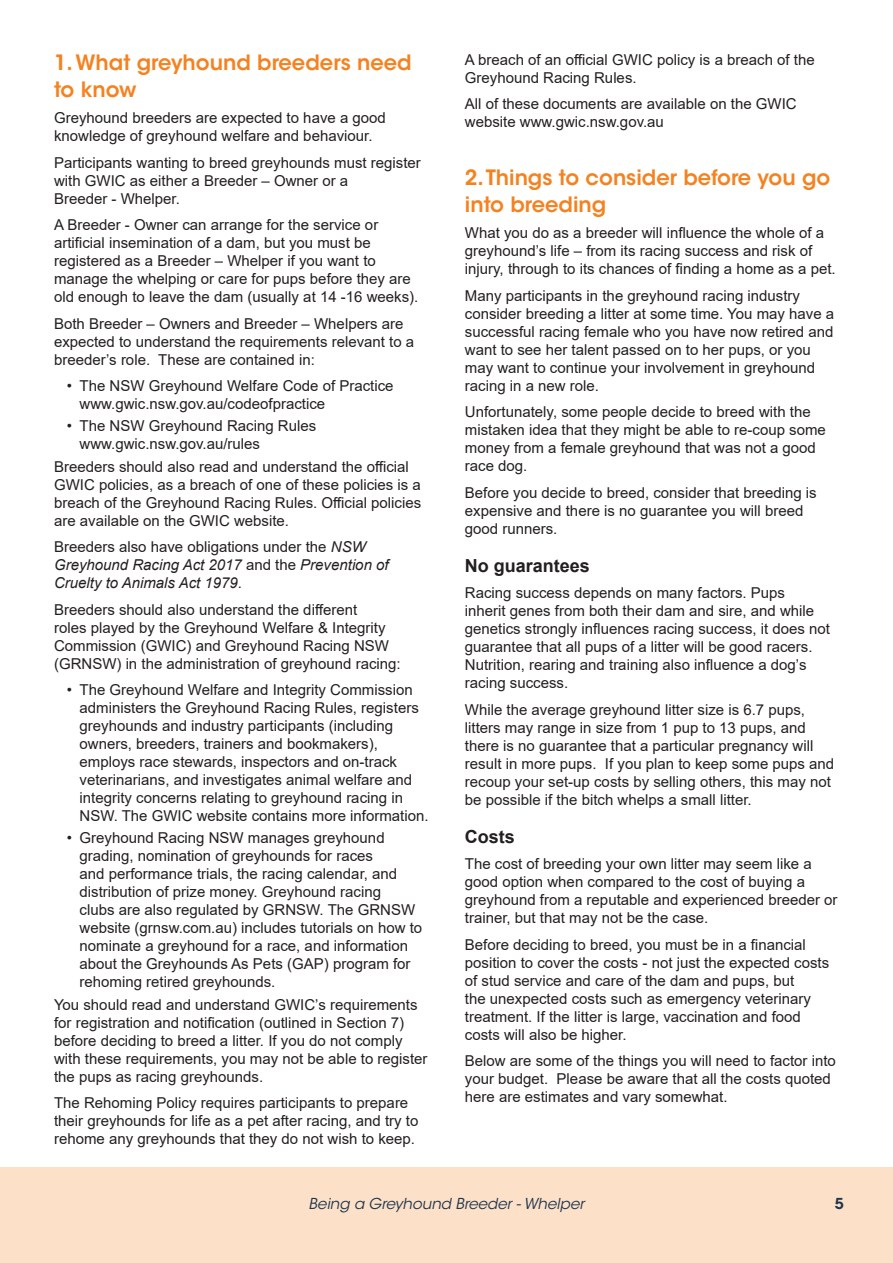
<style>
.page{position:relative;width:893px;height:1263px;background:#fff}
.page>*{position:absolute;margin:0;border:0;box-sizing:border-box;transform-origin:0 0}
.t1{font:600 21px/27px "ITC Avant Garde Std";color:#f58220}
.t2{font:700 18px "Arial";color:#231f20}
.t3{font:15px/18px "Arial";color:#231f20}
.t4{font:italic 15px/18px "Arial";color:#231f20}
.t5{font:italic 15px "ITC Avant Garde Std";color:#1e354e}
.t6{font:600 15px "ITC Avant Garde Std";color:#1e354e}
.s1{font-style:normal}
</style>
<div class="page">
<div style="left:0;top:1167px;width:893px;height:96px;background:#fce0c7"></div>
<p class="t1" style="left:54px;top:48px;width:359px">1. What greyhound breeders need to know</p>
<p class="t3" style="left:54px;top:109px;width:333px">Greyhound breeders are expected to have a good knowledge of greyhound welfare and behaviour.</p>
<p class="t3" style="left:54px;top:153px;width:368px">Participants wanting to breed greyhounds must register with GWIC as either a Breeder – Owner or a<br>Breeder - Whelper.</p>
<p class="t3" style="left:54px;top:216px;width:366px">A Breeder - Owner can arrange for the service or artificial insemination of a dam, but you must be registered as a Breeder – Whelper if you want to manage the whelping or care for pups before they are old enough to leave the dam (usually at 14 -16 weeks).</p>
<p class="t3" style="left:54px;top:314px;width:362px">Both Breeder – Owners and Breeder – Whelpers are expected to understand the requirements relevant to a breeder’s role. These are contained in:</p>
<p class="t3" style="left:80px;top:377px;width:316px;text-indent:-13px">• The NSW Greyhound Welfare Code of Practice www.gwic.nsw.gov.au/codeofpractice</p>
<p class="t3" style="left:80px;top:417px;width:238px;text-indent:-13px">• The NSW Greyhound Racing Rules www.gwic.nsw.gov.au/rules</p>
<p class="t3" style="left:54px;top:457px;width:369px">Breeders should also read and understand the official GWIC policies, as a breach of one of these policies is a breach of the Greyhound Racing Rules. Official policies are available on the GWIC website.</p>
<p class="t4" style="left:54px;top:538px;width:336px"><span class="s1">Breeders also have obligations under the</span> NSW<br>Greyhound Racing Act 2017 <span class="s1">and the</span> Prevention of<br>Cruelty to Animals Act 1979<span class="s1">.</span></p>
<p class="t3" style="left:54px;top:600px;width:348px">Breeders should also understand the different<br>roles played by the Greyhound Welfare &amp; Integrity Commission (GWIC) and Greyhound Racing NSW (GRNSW) in the administration of greyhound racing:</p>
<p class="t3" style="left:80px;top:681px;width:350px;text-indent:-13px">• The Greyhound Welfare and Integrity Commission administers the Greyhound Racing Rules, registers greyhounds and industry participants (including owners, breeders, trainers and bookmakers), employs race stewards, inspectors and on-track veterinarians, and investigates animal welfare and integrity concerns relating to greyhound racing in NSW. The GWIC website contains more information.</p>
<p class="t3" style="left:80px;top:829px;width:344px;text-indent:-13px">• Greyhound Racing NSW manages greyhound grading, nomination of greyhounds for races<br>and performance trials, the racing calendar, and distribution of prize money. Greyhound racing<br>clubs are also regulated by GRNSW. The GRNSW website (grnsw.com.au) includes tutorials on how to nominate a greyhound for a race, and information about the Greyhounds As Pets (GAP) program for rehoming retired greyhounds.</p>
<p class="t3" style="left:54px;top:995px;width:375px">You should read and understand GWIC’s requirements for registration and notification (outlined in Section 7) before deciding to breed a litter. If you do not comply with these requirements, you may not be able to register the pups as racing greyhounds.</p>
<p class="t3" style="left:54px;top:1094px;width:366px">The Rehoming Policy requires participants to prepare their greyhounds for life as a pet after racing, and try to rehome any greyhounds that they do not wish to keep.</p>
<p class="t3" style="left:465px;top:51px;width:351px">A breach of an official GWIC policy is a breach of the<br>Greyhound Racing Rules.</p>
<p class="t3" style="left:465px;top:95px;width:333px">All of these documents are available on the GWIC website www.gwic.nsw.gov.au</p>
<p class="t1" style="left:465px;top:163px;width:367px">2. Things to consider before you go into breeding</p>
<p class="t3" style="left:465px;top:224px;width:372px">What you do as a breeder will influence the whole of a greyhound’s life – from its racing success and risk of injury, through to its chances of finding a home as a pet.</p>
<p class="t3" style="left:465px;top:286px;width:371px">Many participants in the greyhound racing industry consider breeding a litter at some time. You may have a successful racing female who you have now retired and want to see her talent passed on to her pups, or you may want to continue your involvement in greyhound racing in a new role.</p>
<p class="t3" style="left:465px;top:403px;width:363px">Unfortunately, some people decide to breed with the mistaken idea that they might be able to re-coup some money from a female greyhound that was not a good race dog.</p>
<p class="t3" style="left:465px;top:483px;width:353px">Before you decide to breed, consider that breeding is expensive and there is no guarantee you will breed good runners.</p>
<p class="t2" style="left:465px;top:553px;width:127px">No guarantees</p>
<p class="t3" style="left:465px;top:584px;width:367px">Racing success depends on many factors. Pups<br>inherit genes from both their dam and sire, and while genetics strongly influences racing success, it does not guarantee that all pups of a litter will be good racers.<br>Nutrition, rearing and training also influence a dog’s racing success.</p>
<p class="t3" style="left:465px;top:700px;width:371px">While the average greyhound litter size is 6.7 pups, litters may range in size from 1 pup to 13 pups, and there is no guarantee that a particular pregnancy will result in more pups. If you plan to keep some pups and recoup your set-up costs by selling others, this may not be possible if the bitch whelps a small litter.</p>
<p class="t2" style="left:465px;top:824px;width:52px">Costs</p>
<p class="t3" style="left:465px;top:855px;width:374px">The cost of breeding your own litter may seem like a good option when compared to the cost of buying a greyhound from a reputable and experienced breeder or trainer, but that may not be the case.</p>
<p class="t3" style="left:465px;top:935px;width:366px">Before deciding to breed, you must be in a financial position to cover the costs - not just the expected costs of stud service and care of the dam and pups, but<br>the unexpected costs such as emergency veterinary treatment. If the litter is large, vaccination and food costs will also be higher.</p>
<p class="t3" style="left:465px;top:1052px;width:373px">Below are some of the things you will need to factor into your budget. Please be aware that all the costs quoted here are estimates and vary somewhat.</p>
<p class="t5" style="left:309px;top:1194px;width:277px">Being a Greyhound Breeder - Whelper</p>
<p class="t6" style="left:835px;top:1194px;width:11px">5</p>
</div>
